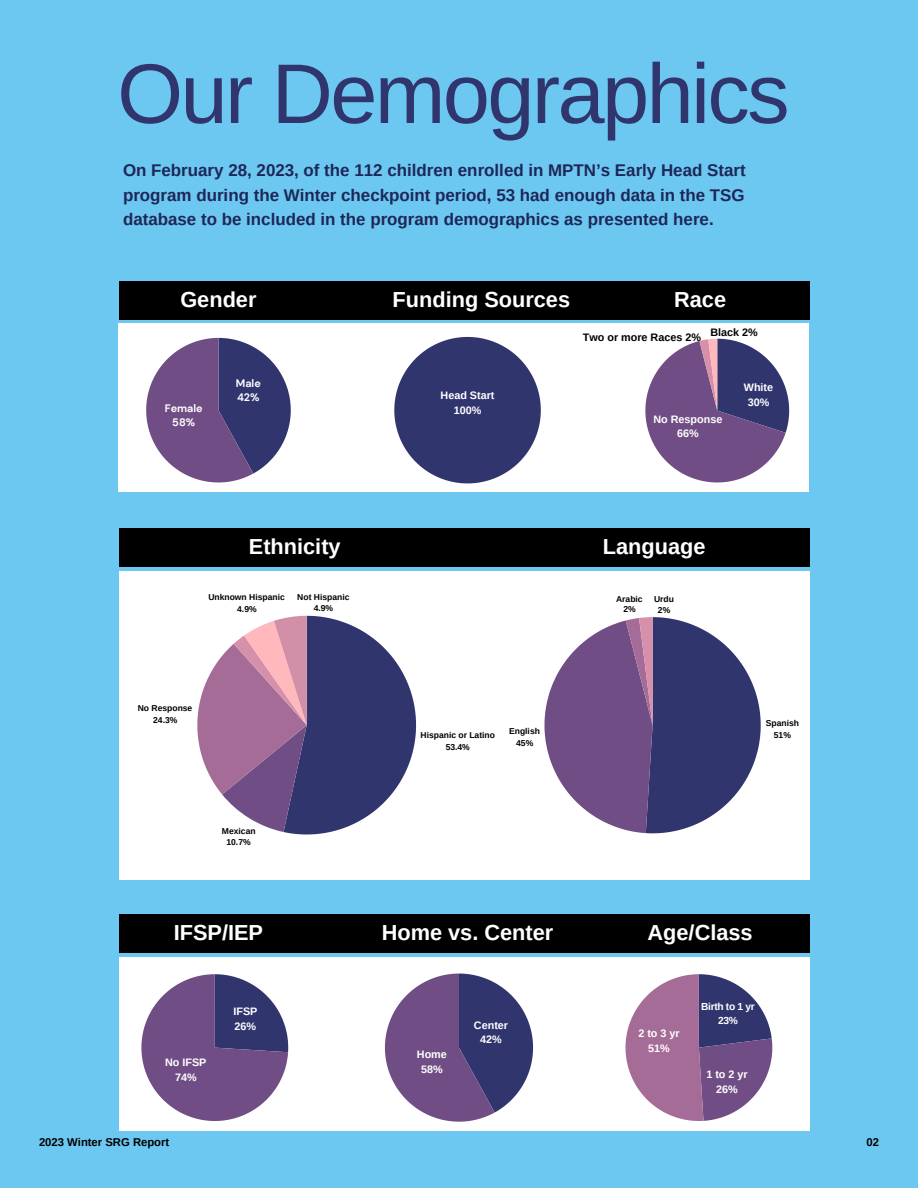
<style>
.page{position:relative;width:918px;height:1188px;background:#6dc8f1}
.page>*{position:absolute;margin:0;border:0;box-sizing:border-box;transform-origin:0 0}
.t1{font:84.6px "Arimo";letter-spacing:-.03em;color:#31356e}
.t2{font:700 21.75px "Arimo";color:#fff}
.t3{font:700 16.95px/24.8px "Arimo";color:#1d2758;text-align:justify}
.t4{font:700 11.25px "Arimo";color:#000}
.t5{font:700 10.8px/14.4px "Arimo";color:#fff;text-align:center}
.t6{font:700 10.8px "Arimo";color:#000}
.t7{font:700 10.8px/14.4px "DM Sans";color:#fff}
.t8{font:700 10.2px/13.6px "Arimo";letter-spacing:-.03em;color:#fff;text-align:center}
.t9{font:700 8.55px/12px "Arimo";color:#000;text-align:center}
</style>
<div class="page">
<div style="left:119px;top:281px;width:691px;height:38px;background:#000"></div>
<div style="left:119px;top:323px;width:690px;height:169px;background:#fff"></div>
<div style="left:119px;top:529px;width:691px;height:38px;background:#000"></div>
<div style="left:119px;top:571px;width:691px;height:309px;background:#fff"></div>
<div style="left:119px;top:914px;width:691px;height:38px;background:#000"></div>
<div style="left:119px;top:957px;width:691px;height:173px;background:#fff"></div>
<svg style="left:146px;top:338px;width:145px;height:144px"></svg>
<svg style="left:394px;top:337px;width:147px;height:146px"></svg>
<svg style="left:645px;top:339px;width:144px;height:144px"></svg>
<svg style="left:197px;top:616px;width:219px;height:219px"></svg>
<svg style="left:544px;top:617px;width:217px;height:216px"></svg>
<svg style="left:625px;top:974px;width:147px;height:147px"></svg>
<svg style="left:141px;top:974px;width:147px;height:147px"></svg>
<svg style="left:385px;top:974px;width:148px;height:148px"></svg>
<h1 class="t1" style="left:117px;top:46px;width:674px">Our Demographics</h1>
<p class="t3" style="left:123px;top:158px;width:624px">On February 28, 2023, of the 112 children enrolled in MPTN’s Early Head Start program during the Winter checkpoint period, 53 had enough data in the TSG database to be included in the program demographics as presented here.</p>
<p class="t2" style="left:180px;top:287px;width:78px">Gender</p>
<p class="t2" style="left:393px;top:287px;width:179px">Funding Sources</p>
<p class="t2" style="left:674px;top:287px;width:53px">Race</p>
<p class="t7" style="left:165px;top:401px;width:40px;text-align:center">Female<br>58%</p>
<p class="t7" style="left:236px;top:376px;width:27px">Male<br>42%</p>
<p class="t6" style="left:583px;top:331px;width:120px">Two or more Races 2%</p>
<p class="t6" style="left:710px;top:326px;width:49px">Black 2%</p>
<p class="t5" style="left:441px;top:388px;width:55px">Head Start<br>100%</p>
<p class="t5" style="left:744px;top:380px;width:31px">White<br>30%</p>
<p class="t5" style="left:653px;top:412px;width:70px">No Response<br>66%</p>
<p class="t2" style="left:249px;top:534px;width:93px">Ethnicity</p>
<p class="t2" style="left:603px;top:535px;width:104px">Language</p>
<p class="t9" style="left:208px;top:591px;width:78px">Unknown Hispanic<br>4.9%</p>
<p class="t9" style="left:297px;top:591px;width:54px;line-height:11.4px">Not Hispanic<br>4.9%</p>
<p class="t9" style="left:616px;top:593px;width:28px;line-height:10.5px">Arabic<br>2%</p>
<p class="t9" style="left:654px;top:593px;width:21px;line-height:11.4px">Urdu<br>2%</p>
<p class="t9" style="left:138px;top:702px;width:56px">No Response<br>24.3%</p>
<p class="t9" style="left:222px;top:826px;width:35px;line-height:10.5px">Mexican<br>10.7%</p>
<p class="t9" style="left:421px;top:729px;width:76px">Hispanic or Latino<br>53.4%</p>
<p class="t9" style="left:509px;top:725px;width:32px">English<br>45%</p>
<p class="t9" style="left:766px;top:717px;width:35px">Spanish<br>51%</p>
<p class="t2" style="left:174px;top:920px;width:91px">IFSP/IEP</p>
<p class="t2" style="left:382px;top:920px;width:173px">Home vs. Center</p>
<p class="t2" style="left:648px;top:920px;width:107px">Age/Class</p>
<p class="t5" style="left:165px;top:1055px;width:43px">No IFSP<br>74%</p>
<p class="t5" style="left:233px;top:1004px;width:25px;text-align:left">IFSP<br>26%</p>
<p class="t5" style="left:417px;top:1048px;width:31px">Home<br>58%</p>
<p class="t5" style="left:474px;top:1018px;width:36px">Center<br>42%</p>
<p class="t5" style="left:638px;top:1026px;width:43px">2 to 3 yr<br>51%</p>
<p class="t8" style="left:701px;top:1000px;width:55px">Birth to 1 yr<br>23%</p>
<p class="t5" style="left:706px;top:1067px;width:43px">1 to 2 yr<br>26%</p>
<p class="t4" style="left:39px;top:1136px;width:132px">2023 Winter SRG Report</p>
<p class="t4" style="left:866px;top:1135px;width:14px">02</p>
</div>
